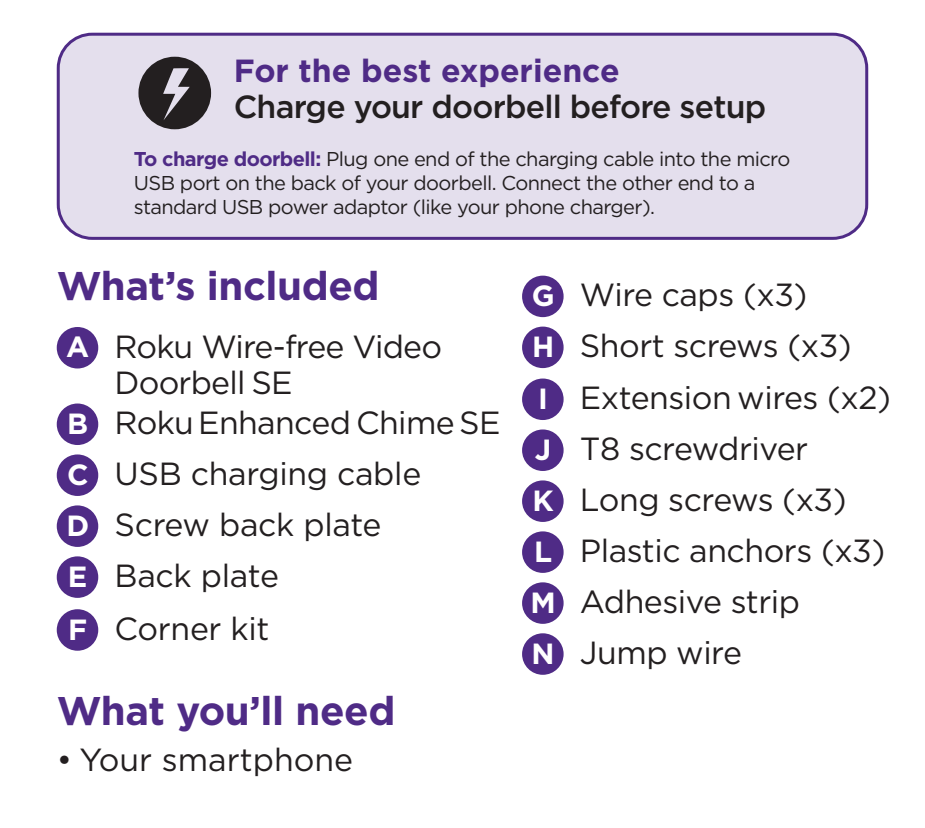
<style>
.page{position:relative;width:925px;height:828px;background:#fff}
.page>*{position:absolute;margin:0;border:0;box-sizing:border-box;transform-origin:0 0}
.t1{font:700 40px "Gotham";letter-spacing:-.01em;color:#4f2b86}
.t2{font:32px/50.8px "Gotham";letter-spacing:-.015em;color:#231f20}
.t3{font:500 32px "Gotham";letter-spacing:-.025em;color:#231f20}
.t4{font:700 32px "Gotham";color:#4f2b86}
.t5{font:20px/24px "Gotham";letter-spacing:-.03em;color:#231f20}
.s1{font-weight:700;color:#4f2b86}
.s2{font-weight:700;font-size:29.2px;color:#fff}
</style>
<div class="page">
<div style="left:522px;top:276px;width:41px;height:41px;background:#4f2b86;border-radius:50%"></div>
<div style="left:58px;top:34px;width:808px;height:204px;background:#e4dfed;border-radius:34px"></div>
<div style="left:57px;top:33px;width:810px;height:207px;border:3px solid #4f2b86;border-radius:34px"></div>
<svg style="left:138px;top:57px;width:73px;height:72px"></svg>
<div style="left:57px;top:327px;width:41px;height:41px;background:#4f2b86;border-radius:50%"></div>
<div style="left:57px;top:454px;width:41px;height:42px;background:#4f2b86;border-radius:50%"></div>
<div style="left:57px;top:403px;width:41px;height:42px;background:#4f2b86;border-radius:50%"></div>
<div style="left:57px;top:505px;width:41px;height:42px;background:#4f2b86;border-radius:50%"></div>
<div style="left:57px;top:556px;width:41px;height:42px;background:#4f2b86;border-radius:50%"></div>
<div style="left:57px;top:609px;width:41px;height:42px;background:#4f2b86;border-radius:50%"></div>
<div style="left:522px;top:378px;width:41px;height:42px;background:#4f2b86;border-radius:50%"></div>
<div style="left:522px;top:326px;width:41px;height:42px;background:#4f2b86;border-radius:50%"></div>
<div style="left:522px;top:429px;width:41px;height:42px;background:#4f2b86;border-radius:50%"></div>
<div style="left:522px;top:480px;width:41px;height:42px;background:#4f2b86;border-radius:50%"></div>
<div style="left:522px;top:531px;width:41px;height:42px;background:#4f2b86;border-radius:50%"></div>
<div style="left:522px;top:582px;width:41px;height:42px;background:#4f2b86;border-radius:50%"></div>
<div style="left:522px;top:633px;width:41px;height:42px;background:#4f2b86;border-radius:50%"></div>
<p class="t4" style="left:234px;top:50px;width:387px">For the best experience</p>
<p class="t3" style="left:234px;top:86px;width:533px">Charge your doorbell before setup</p>
<p class="t5" style="left:134px;top:146px;width:657px"><span class="s1">To charge doorbell:</span> Plug one end of the charging cable into the micro<br>USB port on the back of your doorbell. Connect the other end to a standard USB power adaptor (like your phone charger).</p>
<p class="t1" style="left:57px;top:259px;width:324px">What’s included</p>
<p class="t2" style="left:114px;top:328px;width:329px;line-height:36px;text-indent:-48px"><span class="s2">A</span> Roku Wire-free Video<br>Doorbell SE</p>
<p class="t2" style="left:67px;top:397px;width:434px"><span class="s2">B</span> Roku Enhanced Chime SE</p>
<p class="t2" style="left:67px;top:448px;width:355px"><span class="s2">C</span> USB charging cable</p>
<p class="t2" style="left:66px;top:498px;width:316px;line-height:52px"><span class="s2">D</span> Screw back plate<br><span class="s2">E</span> Back plate<br><span class="s2">F</span> Corner kit</p>
<p class="t1" style="left:57px;top:684px;width:340px">What you’ll need</p>
<p class="t2" style="left:57px;top:734px;width:298px">• Your smartphone</p>
<p class="t2" style="left:531px;top:269px;width:277px"><span class="s2">G</span> Wire caps (x3)</p>
<p class="t2" style="left:532px;top:320px;width:321px"><span class="s2">H</span> Short screws (x3)</p>
<p class="t2" style="left:538px;top:372px;width:354px"><span class="s2">I</span> Extension wires (x2)</p>
<p class="t2" style="left:530px;top:423px;width:356px"><span class="s2">J</span> T8 screwdriver<br><span class="s2">K</span> Long screws (x3)<br><span class="s2">L</span> Plastic anchors (x3)<br><span class="s2">M</span> Adhesive strip<br><span class="s2">N</span> Jump wire</p>
</div>
